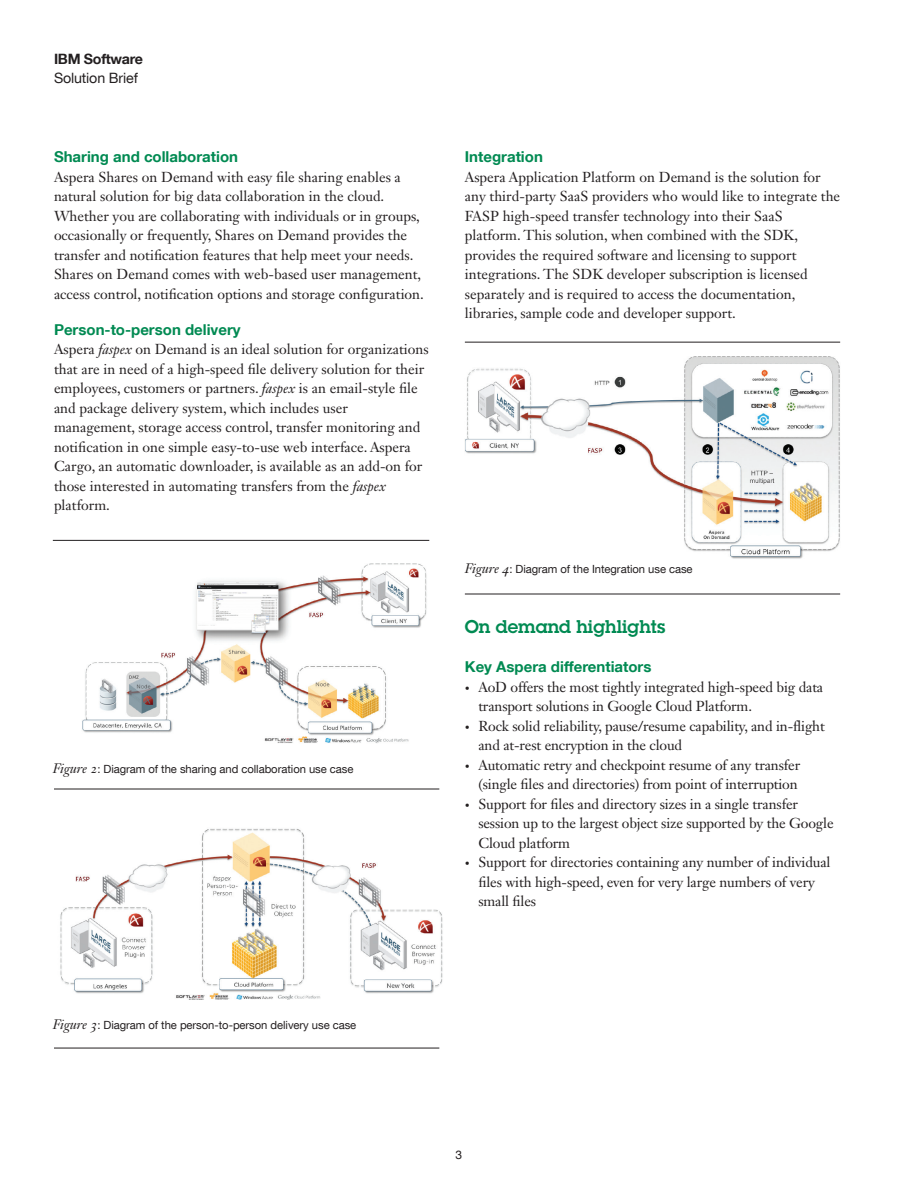
<style>
.page{position:relative;width:918px;height:1188px;background:#fff}
.page>*{position:absolute;margin:0;border:0;box-sizing:border-box;transform-origin:0 0}
._2A_head__color{font:600 18px "Lubalin Graph Std";color:#008a52}
._2B_sub_head_1__colo{font:700 15px "Helvetica Neue LT Com";color:#008a52}
._2C_body{font:14.25px/19.5px "Janson Text LT Std";color:#231f20}
._0A_collateral_type{font:14.25px "Helvetica Neue LT Com";letter-spacing:-.01em;color:#231f20}
._0A_business_unit{font:700 14.25px "Helvetica Neue LT Com";letter-spacing:-.02em;color:#231f20}
._0B_industry_area{font:12px "Helvetica Neue LT Com";color:#231f20}
._2E_figure_caption{font:11.25px "Helvetica Neue LT Com";letter-spacing:-.005em;color:#231f20}
.s1{font-style:italic}
.s2{font-family:"Janson Text LT Std";font-style:italic;font-size:13.5px}
.s3{font-size:9.75px}
</style>
<div class="page">
<hr style="left:53px;top:540px;width:376px;height:1px;background:#231f20">
<hr style="left:54px;top:1048px;width:385px;height:1px;background:#231f20">
<img style="left:82px;top:563px;width:345px;height:180px">
<img style="left:60px;top:828px;width:383px;height:172px">
<hr style="left:54px;top:789px;width:385px;height:1px;background:#231f20">
<img style="left:465px;top:356px;width:375px;height:203px">
<hr style="left:465px;top:342px;width:375px;height:1px;background:#231f20">
<hr style="left:465px;top:594px;width:375px;height:1px;background:#231f20">
<p class="_0A_business_unit" style="left:54px;top:50px;width:90px">IBM Software</p>
<p class="_0A_collateral_type" style="left:54px;top:69px;width:85px">Solution Brief</p>
<p class="_2B_sub_head_1__colo" style="left:54px;top:147px;width:186px">Sharing and collaboration</p>
<p class="_2C_body" style="left:54px;top:167px;width:371px">Aspera Shares on Demand with easy file sharing enables a natural solution for big data collaboration in the cloud.<br>Whether you are collaborating with individuals or in groups, occasionally or frequently, Shares on Demand provides the transfer and notification features that help meet your needs.<br>Shares on Demand comes with web-based user management, access control, notification options and storage configuration.</p>
<p class="_2B_sub_head_1__colo" style="left:54px;top:320px;width:188px">Person-to-person delivery</p>
<p class="_2C_body" style="left:54px;top:339px;width:376px">Aspera <span class="s1">faspex</span> on Demand is an ideal solution for organizations that are in need of a high-speed file delivery solution for their employees, customers or partners. <span class="s1">faspex</span> is an email-style file and package delivery system, which includes user management, storage access control, transfer monitoring and notification in one simple easy-to-use web interface. Aspera Cargo, an automatic downloader, is available as an add-on for those interested in automating transfers from the <span class="s1">faspex </span>platform.</p>
<p class="_2E_figure_caption" style="left:53px;top:762px;width:302px"><span class="s2">Figure 2</span>: Diagram of the sharing and collaboration use case</p>
<p class="_2B_sub_head_1__colo" style="left:465px;top:147px;width:80px">Integration</p>
<p class="_2C_body" style="left:465px;top:167px;width:377px">Aspera Application Platform on Demand is the solution for any third-party SaaS providers who would like to integrate the FASP high-speed transfer technology into their SaaS platform. This solution, when combined with the SDK, provides the required software and licensing to support integrations. The SDK developer subscription is licensed separately and is required to access the documentation, libraries, sample code and developer support.</p>
<p class="_2E_figure_caption" style="left:465px;top:562px;width:229px"><span class="s2">Figure 4</span>: Diagram of the Integration use case</p>
<p class="_2A_head__color" style="left:465px;top:615px;width:202px">On demand highlights</p>
<p class="_2B_sub_head_1__colo" style="left:465px;top:657px;width:188px">Key Aspera differentiators</p>
<p class="_2C_body" style="left:478px;top:677px;width:346px;text-indent:-14px"><span class="s3">•</span> AoD offers the most tightly integrated high-speed big data transport solutions in Google Cloud Platform.</p>
<p class="_2C_body" style="left:478px;top:716px;width:348px;text-indent:-14px"><span class="s3">•</span> Rock solid reliability, pause/resume capability, and in-flight and at-rest encryption in the cloud</p>
<p class="_2C_body" style="left:465px;top:755px;width:337px;text-align:right"><span class="s3">•</span> Automatic retry and checkpoint resume of any transfer (single files and directories) from point of interruption</p>
<p class="_2C_body" style="left:478px;top:794px;width:357px;text-indent:-14px"><span class="s3">•</span> Support for files and directory sizes in a single transfer session up to the largest object size supported by the Google<br>Cloud platform</p>
<p class="_2C_body" style="left:478px;top:852px;width:354px;text-indent:-14px"><span class="s3">•</span> Support for directories containing any number of individual files with high-speed, even for very large numbers of very small files</p>
<p class="_2E_figure_caption" style="left:53px;top:1018px;width:305px"><span class="s2">Figure 3</span>: Diagram of the person-to-person delivery use case</p>
<p class="_0B_industry_area" style="left:456px;top:1148px;width:8px">3</p>
</div>
